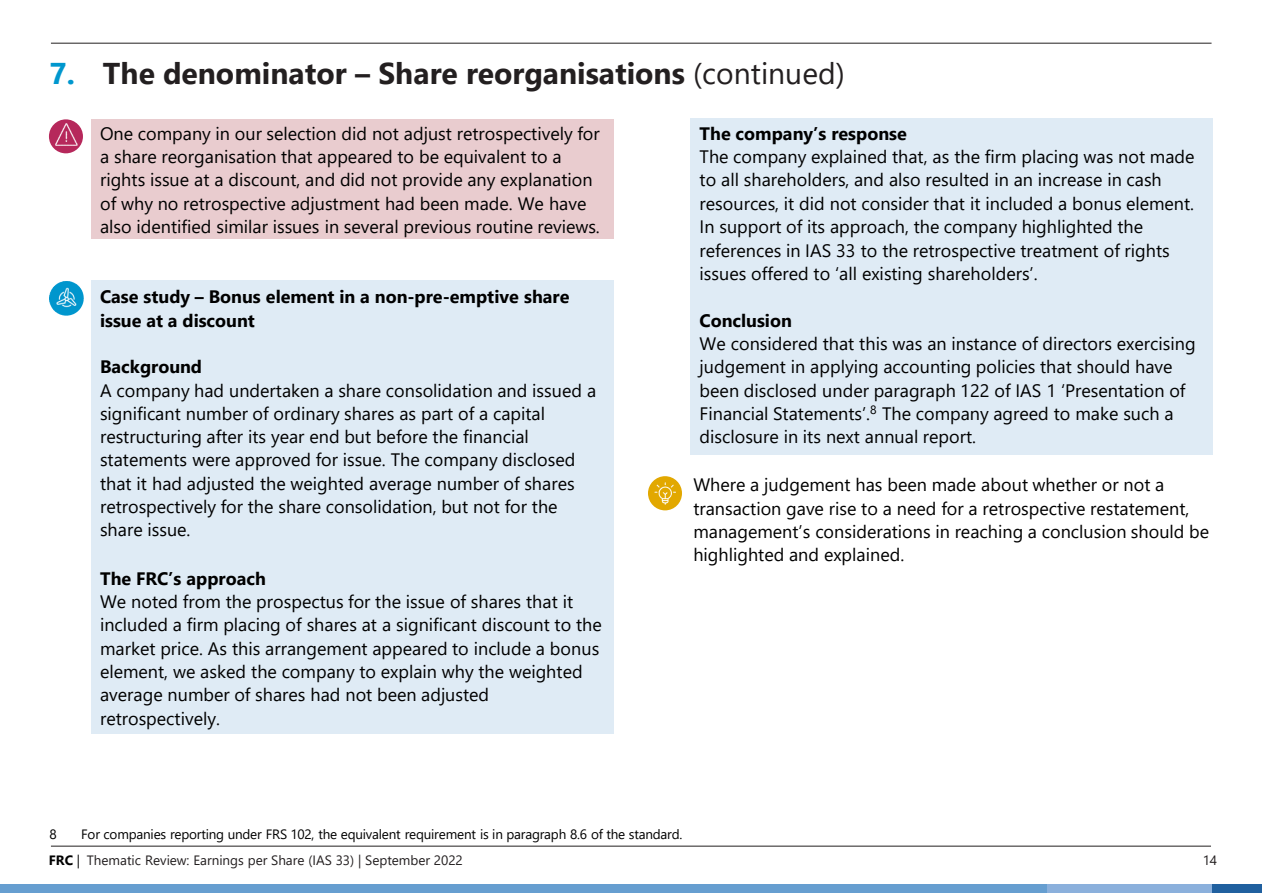
<style>
.page{position:relative;width:1263px;height:893px;background:#fff}
.page>*{position:absolute;margin:0;border:0;box-sizing:border-box;transform-origin:0 0}
.t1{font:700 30px "Segoe UI";color:#231f20}
.t2{font:18px/23.4px "Segoe UI";color:#000}
.t3{font:700 18px/23.4px "Segoe UI";color:#000}
.t4{font:13.5px "Segoe UI";letter-spacing:-.015em;color:#000}
.t5{font:13.5px "Segoe UI";letter-spacing:-.005em;color:#231f20}
.t6{font:700 13.5px "Segoe UI";color:#000}
.s1{color:#0097ce}
.s2{font-weight:400}
</style>
<div class="page">
<hr style="left:51px;top:43px;width:1161px;height:1px;background:#231f20">
<hr style="left:51px;top:846px;width:1160px;height:1px;background:#231f20">
<div style="left:0;top:884px;width:1047px;height:9px;background:#669ed0"></div>
<div style="left:1047px;top:884px;width:166px;height:9px;background:#8bb0dc"></div>
<div style="left:1213px;top:884px;width:49px;height:9px;background:#20609f"></div>
<div style="left:691px;top:119px;width:522px;height:336px;background:#dfebf5"></div>
<div style="left:91px;top:120px;width:523px;height:119px;background:#e9cccf"></div>
<div style="left:91px;top:280px;width:523px;height:453px;background:#dfebf5"></div>
<img style="left:49px;top:281px;width:34px;height:34px">
<div style="left:49px;top:119px;width:34px;height:34px;background:#b6285b;border-radius:50%"></div>
<img style="left:55px;top:123px;width:22px;height:23px">
<div style="left:648px;top:476px;width:34px;height:34px;background:#e2a800;border-radius:50%"></div>
<img style="left:654px;top:483px;width:21px;height:22px">
<h2 class="t1" style="left:50px;top:51px;width:797px"><span class="s1">7.</span> The denominator – Share reorganisations <span class="s2">(continued)</span></h2>
<p class="t2" style="left:100px;top:121px;width:501px">One company in our selection did not adjust retrospectively for a share reorganisation that appeared to be equivalent to a rights issue at a discount, and did not provide any explanation of why no retrospective adjustment had been made. We have also identified similar issues in several previous routine reviews.</p>
<p class="t3" style="left:700px;top:121px;width:209px">The company’s response</p>
<p class="t2" style="left:700px;top:144px;width:497px">The company explained that, as the firm placing was not made to all shareholders, and also resulted in an increase in cash resources, it did not consider that it included a bonus element.<br>In support of its approach, the company highlighted the references in IAS 33 to the retrospective treatment of rights issues offered to ‘all existing shareholders’.</p>
<p class="t3" style="left:700px;top:307px;width:94px">Conclusion</p>
<p class="t2" style="left:700px;top:331px;width:497px">We considered that this was an instance of directors exercising judgement in applying accounting policies that should have been disclosed under paragraph 122 of IAS 1 ‘Presentation of Financial Statements’.<sup>8</sup> The company agreed to make such a disclosure in its next annual report.</p>
<p class="t2" style="left:693px;top:472px;width:517px">Where a judgement has been made about whether or not a transaction gave rise to a need for a retrospective restatement, management’s considerations in reaching a conclusion should be highlighted and explained.</p>
<p class="t3" style="left:100px;top:284px;width:471px">Case study – Bonus element in a non-pre-emptive share issue at a discount</p>
<p class="t3" style="left:100px;top:354px;width:104px">Background</p>
<p class="t2" style="left:100px;top:377px;width:498px">A company had undertaken a share consolidation and issued a significant number of ordinary shares as part of a capital restructuring after its year end but before the financial statements were approved for issue. The company disclosed that it had adjusted the weighted average number of shares retrospectively for the share consolidation, but not for the share issue.</p>
<p class="t3" style="left:100px;top:565px;width:167px">The FRC’s approach</p>
<p class="t2" style="left:100px;top:589px;width:503px">We noted from the prospectus for the issue of shares that it included a firm placing of shares at a significant discount to the market price. As this arrangement appeared to include a bonus element, we asked the company to explain why the weighted average number of shares had not been adjusted retrospectively.</p>
<p class="t4" style="left:50px;top:824px;width:9px">8</p>
<p class="t4" style="left:81px;top:824px;width:603px">For companies reporting under FRS 102, the equivalent requirement is in paragraph 8.6 of the standard.</p>
<p class="t5" style="left:87px;top:851px;width:377px">Thematic Review: Earnings per Share (IAS 33) | September 2022</p>
<p class="t5" style="left:1203px;top:851px;width:16px">14</p>
<p class="t6" style="left:49px;top:851px;width:33px">FRC <span class="s2">|</span></p>
</div>
